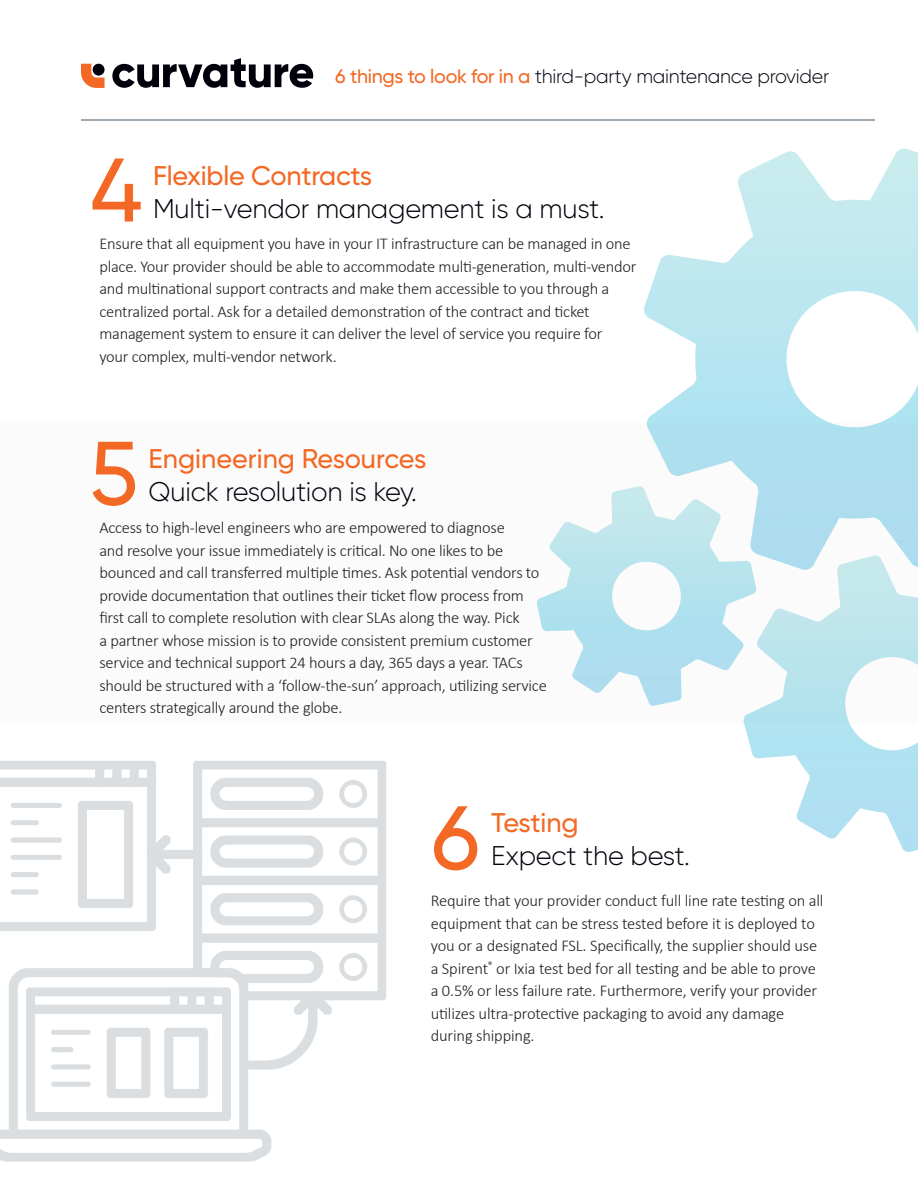
<style>
.page{position:relative;width:918px;height:1188px;background:#fff}
.page>*{position:absolute;margin:0;border:0;box-sizing:border-box;transform-origin:0 0}
.t1{font:500 90px "Gilroy";color:#f36824}
.t2{font:300 27px/33px "Gilroy";letter-spacing:-.01em;color:#00000b}
.t3{font:300 19.5px "Gilroy";letter-spacing:-.015em;color:#00000b}
.t4{font:300 16.5px/22.5px "Calibri";letter-spacing:-.015em;color:#231f20}
.s1{font-weight:500;color:#f36824}
</style>
<div class="page">
<svg style="left:81px;top:64px;width:24px;height:24px"></svg>
<div style="left:93px;top:64px;width:12px;height:12px;background:#00000b;border-radius:50%"></div>
<svg style="left:112px;top:58px;width:201px;height:30px"></svg>
<hr style="left:81px;top:119px;width:794px;height:2px;background:#9faab2">
<img style="left:0;top:761px;width:386px;height:401px">
<div style="left:0;top:423px;width:918px;height:301px;background:#fbfbfb"></div>
<svg style="left:644px;top:148px;width:274px;height:407px"></svg>
<svg style="left:743px;top:555px;width:175px;height:297px"></svg>
<svg style="left:536px;top:486px;width:221px;height:220px"></svg>
<p class="t3" style="left:335px;top:65px;width:496px"><span class="s1">6 things to look for in a</span> third-party maintenance provider</p>
<p class="t1" style="left:90px;top:135px;width:54px">4</p>
<p class="t2" style="left:153px;top:159px;width:453px"><span class="s1">Flexible Contracts<br></span>Multi-vendor management is a must.</p>
<p class="t4" style="left:99px;top:232px;width:539px">Ensure that all equipment you have in your IT infrastructure can be managed in one place. Your provider should be able to accommodate multi-generation, multi-vendor and multinational support contracts and make them accessible to you through a centralized portal. Ask for a detailed demonstration of the contract and ticket management system to ensure it can deliver the level of service you require for<br>your complex, multi-vendor network.</p>
<p class="t1" style="left:90px;top:418px;width:50px">5</p>
<p class="t2" style="left:149px;top:441px;width:279px"><span class="s1">Engineering Resources<br></span>Quick resolution is key.</p>
<p class="t4" style="left:99px;top:516px;width:449px">Access to high-level engineers who are empowered to diagnose<br>and resolve your issue immediately is critical. No one likes to be bounced and call transferred multiple times. Ask potential vendors to provide documentation that outlines their ticket flow process from first call to complete resolution with clear SLAs along the way. Pick<br>a partner whose mission is to provide consistent premium customer service and technical support 24 hours a day, 365 days a year. TACs should be structured with a ‘follow-the-sun’ approach, utilizing service centers strategically around the globe.</p>
<p class="t1" style="left:431px;top:782px;width:50px">6</p>
<p class="t2" style="left:491px;top:806px;width:200px"><span class="s1">Testing<br></span>Expect the best.</p>
<p class="t4" style="left:431px;top:890px;width:394px">Require that your provider conduct full line rate testing on all equipment that can be stress tested before it is deployed to you or a designated FSL. Specifically, the supplier should use a Spirent<sup>®</sup> or Ixia test bed for all testing and be able to prove a 0.5% or less failure rate. Furthermore, verify your provider utilizes ultra-protective packaging to avoid any damage during shipping.</p>
</div>
